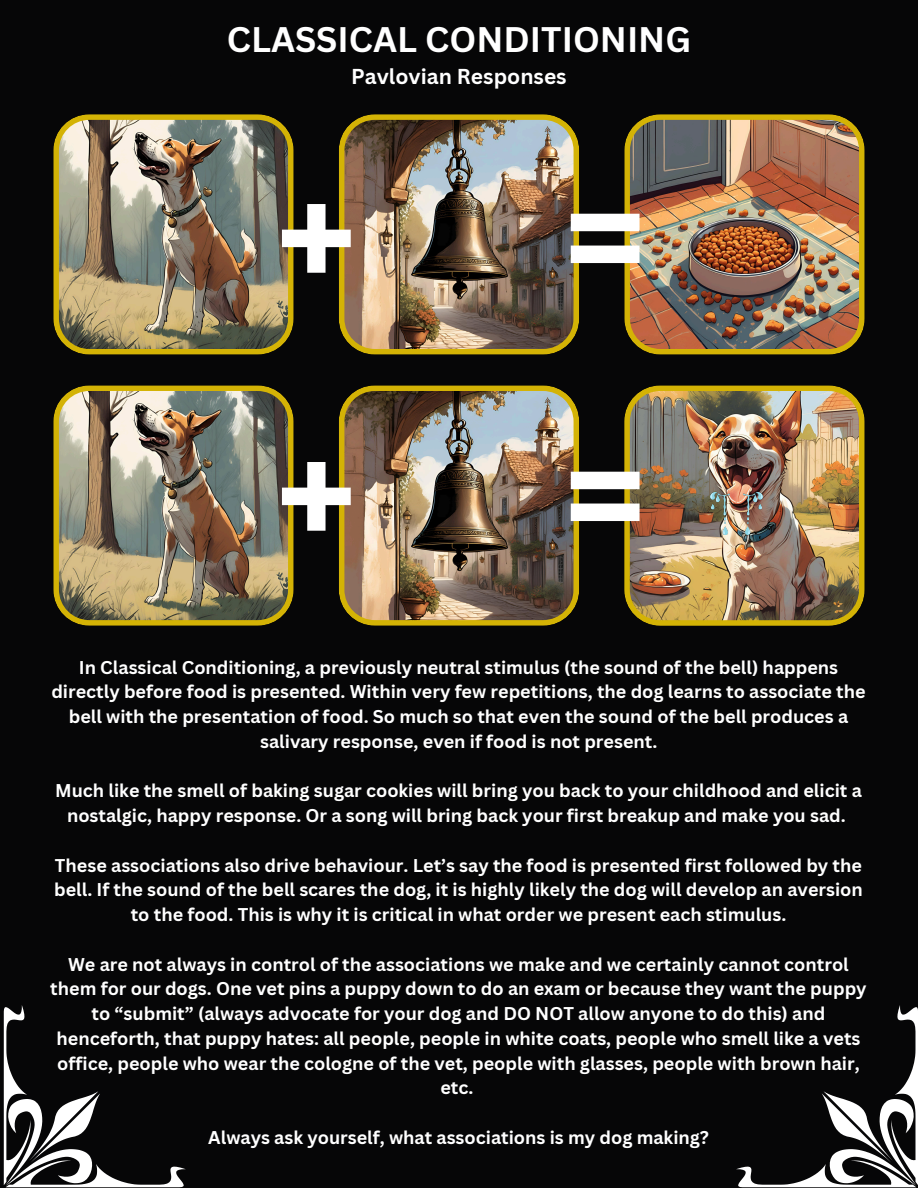
<style>
.page{position:relative;width:918px;height:1188px;background:#060607}
.page>*{position:absolute;margin:0;border:0;box-sizing:border-box;transform-origin:0 0}
.t1{font:700 156px "Canva Sans";color:#fff}
.t2{font:700 34.65px "Canva Sans";color:#fff}
.t3{font:700 21px "Canva Sans";color:#fff}
.t4{font:700 18px/24.8px "Canva Sans";color:#fff;text-align:center}
</style>
<div class="page">
<img style="left:53px;top:114px;width:241px;height:241px">
<img style="left:53px;top:385px;width:241px;height:241px">
<img style="left:339px;top:114px;width:240px;height:241px">
<img style="left:339px;top:385px;width:240px;height:241px">
<img style="left:624px;top:114px;width:241px;height:241px">
<img style="left:624px;top:385px;width:241px;height:241px">
<img style="left:711px;top:492px;width:52px;height:42px">
<svg style="left:4px;top:1005px;width:182px;height:182px"></svg>
<svg style="left:736px;top:1005px;width:182px;height:182px"></svg>
<h1 class="t2" style="left:227px;top:15px;width:466px">CLASSICAL CONDITIONING</h1>
<h2 class="t3" style="left:351px;top:62px;width:217px">Pavlovian Responses</h2>
<p class="t1" style="left:275px;top:127px;width:84px">+</p>
<p class="t1" style="left:562px;top:127px;width:87px">=</p>
<p class="t1" style="left:275px;top:385px;width:84px">+</p>
<p class="t1" style="left:562px;top:385px;width:87px">=</p>
<p class="t4" style="left:51px;top:654px;width:816px">In Classical Conditioning, a previously neutral stimulus (the sound of the bell) happens directly before food is presented. Within very few repetitions, the dog learns to associate the bell with the presentation of food. So much so that even the sound of the bell produces a salivary response, even if food is not present.</p>
<p class="t4" style="left:55px;top:778px;width:808px">Much like the smell of baking sugar cookies will bring you back to your childhood and elicit a nostalgic, happy response. Or a song will bring back your first breakup and make you sad.</p>
<p class="t4" style="left:54px;top:852px;width:810px">These associations also drive behaviour. Let’s say the food is presented first followed by the bell. If the sound of the bell scares the dog, it is highly likely the dog will develop an aversion to the food. This is why it is critical in what order we present each stimulus.</p>
<p class="t4" style="left:50px;top:951px;width:818px">We are not always in control of the associations we make and we certainly cannot control them for our dogs. One vet pins a puppy down to do an exam or because they want the puppy to “submit” (always advocate for your dog and DO NOT allow anyone to do this) and henceforth, that puppy hates: all people, people in white coats, people who smell like a vets office, people who wear the cologne of the vet, people with glasses, people with brown hair, etc.</p>
<p class="t4" style="left:208px;top:1124px;width:502px">Always ask yourself, what associations is my dog making?</p>
</div>
